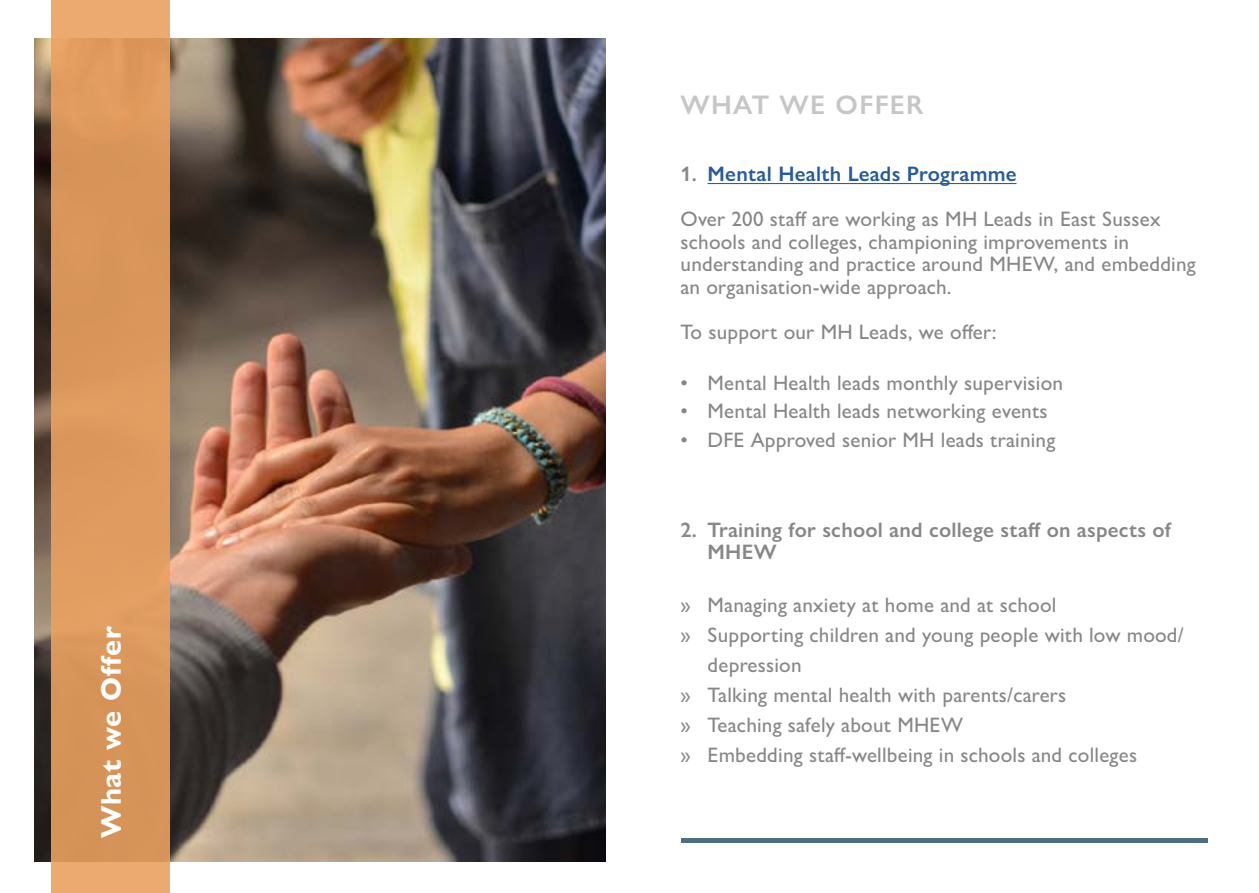
<style>
.page{position:relative;width:1259px;height:893px;background:#fff}
.page>*{position:absolute;margin:0;border:0;box-sizing:border-box;transform-origin:0 0}
.t1{font:700 28.5px "Gill Sans Nova";letter-spacing:.025em;color:#fff}
.t2{font:600 27px "Gill Sans Nova";letter-spacing:.05em;color:#c6c6c6}
.t3{font:500 21px/22.5px "Gill Sans Nova";letter-spacing:.01em;color:#878787}
.t4{font:600 21px/22.5px "Gill Sans Nova";letter-spacing:.01em;color:#878787}
.s1{font-weight:600}
.s2{font-weight:600;color:#275b9b}
</style>
<div class="page">
<img style="left:34px;top:38px;width:571px;height:823px">
<svg style="left:51px;top:0;width:119px;height:893px;background:#dc985d"></svg>
<hr style="left:707px;top:183px;width:309px;height:1px;background:#275b9b">
<div style="left:681px;top:838px;width:527px;height:5px;background:#4d6e82"></div>
<h1 class="t1" style="left:93px;top:838px;width:214px;rotate:-90deg">What we Offer</h1>
<p class="t2" style="left:680px;top:88px;width:245px">WHAT WE OFFER</p>
<p class="t3" style="left:680px;top:152px;width:481px;line-height:45px"><span class="s1">1.</span> <span class="s2">Mental Health Leads Programme<br></span>Over 200 staff are working as MH Leads in East Sussex</p>
<p class="t3" style="left:680px;top:230px;width:517px">schools and colleges, championing improvements in understanding and practice around MHEW, and embedding an organisation-wide approach.</p>
<p class="t3" style="left:680px;top:320px;width:318px">To support our MH Leads, we offer:</p>
<p class="t3" style="left:680px;top:371px;width:384px">• Mental Health leads monthly supervision</p>
<p class="t3" style="left:680px;top:400px;width:368px">• Mental Health leads networking events</p>
<p class="t3" style="left:680px;top:428px;width:376px">• DFE Approved senior MH leads training</p>
<p class="t4" style="left:707px;top:518px;width:465px;text-indent:-27px">2. Training for school and college staff on aspects of<br>MHEW</p>
<p class="t3" style="left:680px;top:593px;width:377px">» Managing anxiety at home and at school</p>
<p class="t3" style="left:680px;top:623px;width:505px">» Supporting children and young people with low mood/</p>
<p class="t3" style="left:707px;top:653px;width:96px">depression</p>
<p class="t3" style="left:680px;top:683px;width:387px">» Talking mental health with parents/carers</p>
<p class="t3" style="left:680px;top:713px;width:284px">» Teaching safely about MHEW</p>
<p class="t3" style="left:680px;top:743px;width:458px">» Embedding staff-wellbeing in schools and colleges</p>
</div>
